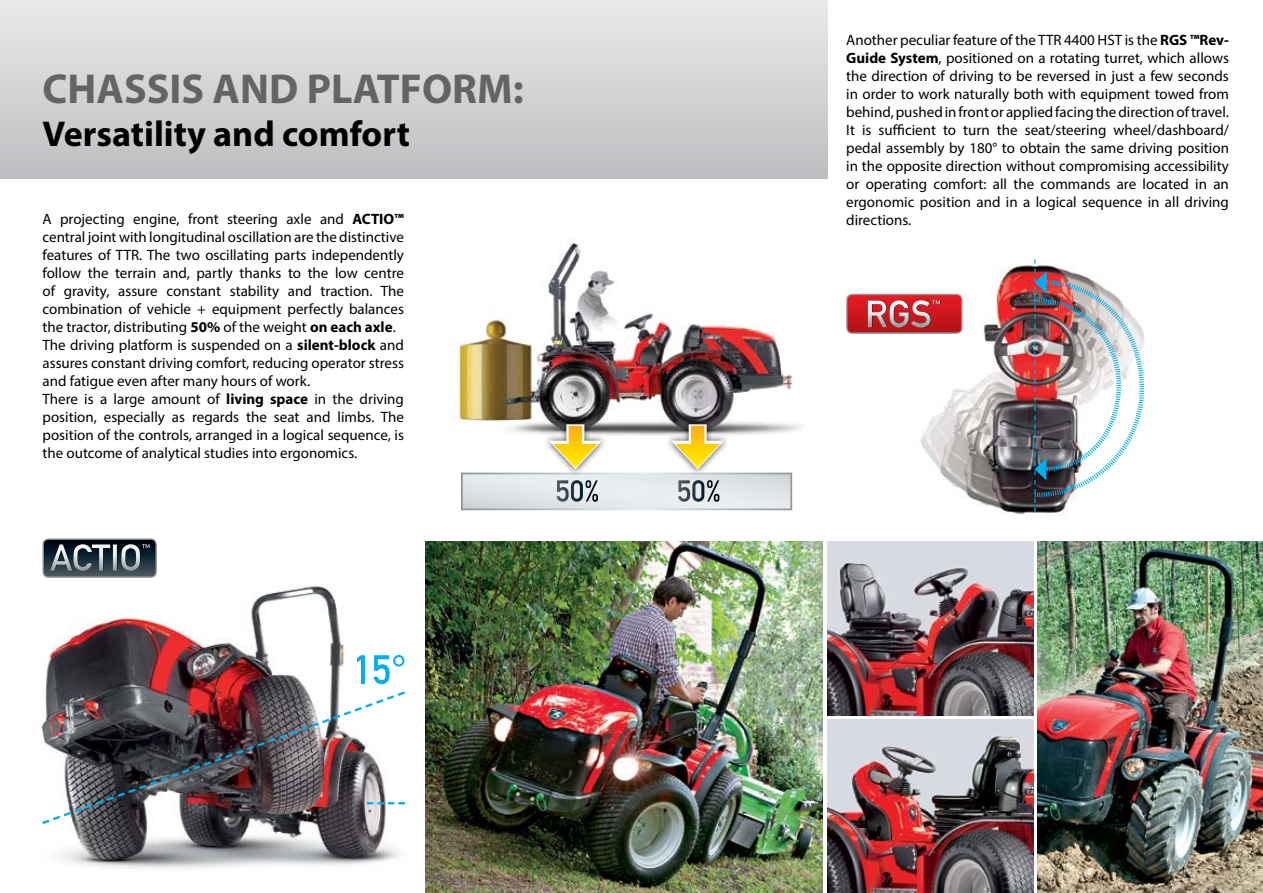
<style>
.page{position:relative;width:1263px;height:893px;background:#fff}
.page>*{position:absolute;margin:0;border:0;box-sizing:border-box;transform-origin:0 0}
.t1{font:700 42px "Myriad Pro";color:#636466}
.t2{font:700 36px "Myriad Pro";color:#000}
.t3{font:15px/18px "Myriad Pro";color:#000}
.s1{font-weight:700}
</style>
<div class="page">
<div style="left:0;top:0;width:827px;height:179px;background:linear-gradient(to bottom,#e9eaeb,#bcbec0)"></div>
<img style="left:1038px;top:542px;width:225px;height:351px">
<img style="left:425px;top:542px;width:398px;height:351px">
<img style="left:905px;top:265px;width:159px;height:250px">
<img style="left:1034px;top:259px;width:111px;height:253px">
<svg style="left:846px;top:294px;width:116px;height:40px;background:#c52c32"></svg>
<img style="left:868px;top:300px;width:72px;height:27px">
<img style="left:42px;top:569px;width:363px;height:300px">
<img style="left:41px;top:690px;width:364px;height:136px">
<svg style="left:367px;top:802px;width:38px;height:2px"></svg>
<svg style="left:357px;top:655px;width:47px;height:29px"></svg>
<svg style="left:43px;top:538px;width:114px;height:40px;background:#474f57"></svg>
<img style="left:50px;top:544px;width:100px;height:27px">
<img style="left:827px;top:541px;width:206px;height:175px">
<img style="left:827px;top:720px;width:206px;height:173px">
<img style="left:458px;top:243px;width:343px;height:193px">
<svg style="left:464px;top:476px;width:325px;height:31px;background:#e3e7e9"></svg>
<div style="left:461px;top:473px;width:331px;height:37px;border:2px solid #fff"></div>
<div style="left:542px;top:417px;width:66px;height:59px;background:#000;opacity:.75"></div>
<svg style="left:566px;top:424px;width:18px;height:17px"></svg>
<div style="left:569px;top:426px;width:13px;height:27px;background:#fdb912"></div>
<svg style="left:549px;top:441px;width:53px;height:28px"></svg>
<div style="left:665px;top:417px;width:65px;height:59px;background:#000;opacity:.75"></div>
<svg style="left:689px;top:424px;width:18px;height:17px"></svg>
<div style="left:691px;top:426px;width:13px;height:27px;background:#fdb912"></div>
<svg style="left:671px;top:441px;width:53px;height:28px"></svg>
<svg style="left:557px;top:480px;width:41px;height:22px"></svg>
<svg style="left:678px;top:480px;width:41px;height:22px"></svg>
<h1 class="t1" style="left:43px;top:61px;width:483px">CHASSIS AND PLATFORM:</h1>
<h2 class="t2" style="left:43px;top:110px;width:369px">Versatility and comfort</h2>
<p class="t3" style="left:43px;top:210px;width:363px">A projecting engine, front steering axle and <span class="s1">ACTIO™ </span>central joint with longitudinal oscillation are the distinctive features of TTR. The two oscillating parts independently follow the terrain and, partly thanks to the low centre of gravity, assure constant stability and traction. The combination of vehicle + equipment perfectly balances the tractor, distributing <span class="s1">50%</span> of the weight <span class="s1">on each axle</span>.<br>The driving platform is suspended on a <span class="s1">silent-block</span> and assures constant driving comfort, reducing operator stress and fatigue even after many hours of work.<br>There is a large amount of <span class="s1">living space</span> in the driving position, especially as regards the seat and limbs. The position of the controls, arranged in a logical sequence, is the outcome of analytical studies into ergonomics.</p>
<p class="t3" style="left:846px;top:31px;width:384px;text-align:justify">Another peculiar feature of the TTR 4400 HST is the <span class="s1">RGS ™Rev-Guide System</span>, positioned on a rotating turret, which allows the direction of driving to be reversed in just a few seconds in order to work naturally both with equipment towed from behind, pushed in front or applied facing the direction of travel.<br>It is sufficient to turn the seat/steering wheel/dashboard/ pedal assembly by 180° to obtain the same driving position in the opposite direction without compromising accessibility or operating comfort: all the commands are located in an ergonomic position and in a logical sequence in all driving directions.</p>
</div>
